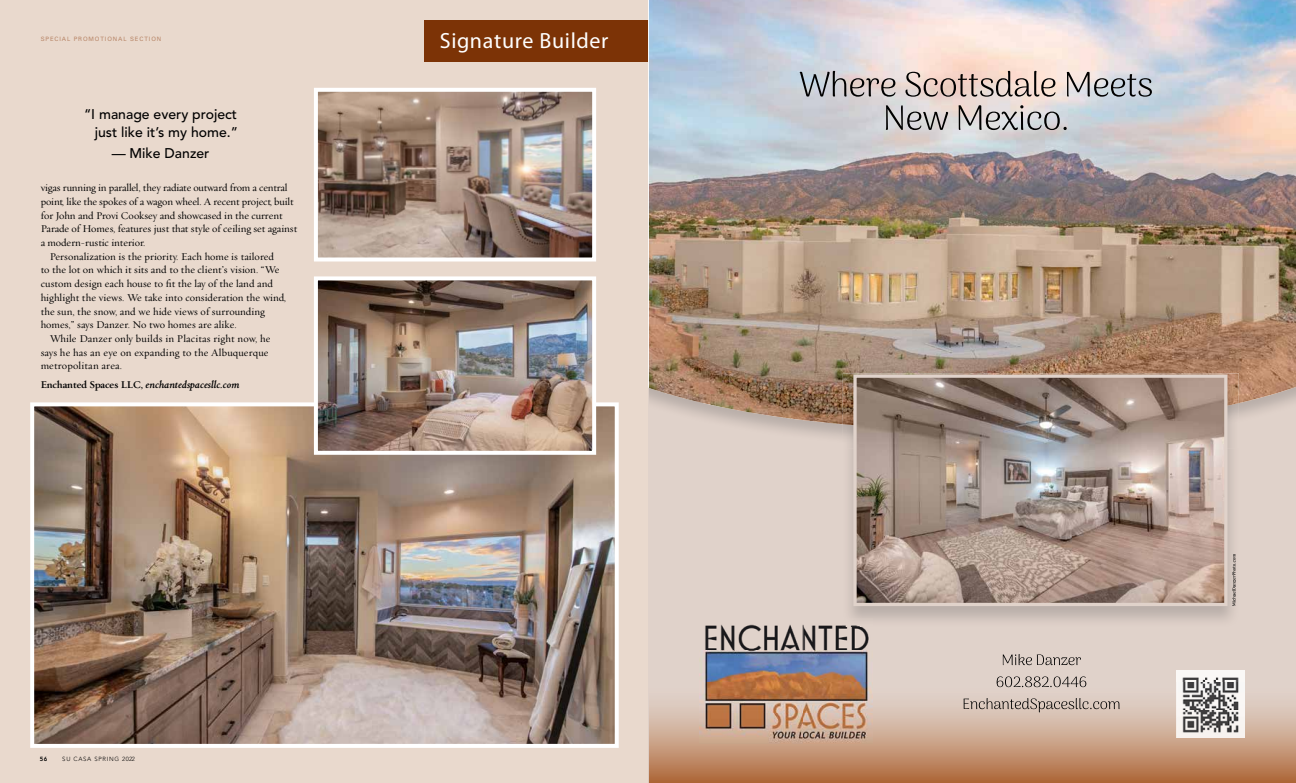
<style>
.page{position:relative;width:1296px;height:783px;background:#fff}
.page>*{position:absolute;margin:0;border:0;box-sizing:border-box;transform-origin:0 0}
.t1{font:22px "Myriad Pro";letter-spacing:.03em;color:#fff}
.t2{font:500 14px/18px "Avenir";color:#000;text-align:right}
.t3{font:10.5px "Natura Roman";color:#000}
.t4{font:10.5px "Natura Roman";letter-spacing:.02em;color:#000}
.t5{font:italic 700 10.5px "Natura";letter-spacing:-.01em;color:#000}
.t6{font:6px "Zurich BT";letter-spacing:.15em;color:#b88668}
.t7{font:300 6px "Avenir";letter-spacing:.12em;color:#000}
.t8{font:800 6px "Avenir";color:#000}
.s1{font-style:normal}
</style>
<div class="page">
<div style="left:0;top:0;width:648px;height:783px;background:#e9d9cd"></div>
<div style="left:424px;top:20px;width:224px;height:41px;background:#7c3306"></div>
<img style="left:319px;top:93px;width:272px;height:164px">
<div style="left:314px;top:88px;width:282px;height:174px;border:4px solid #fff"></div>
<img style="left:35px;top:407px;width:579px;height:336px">
<div style="left:30px;top:402px;width:589px;height:346px;border:4px solid #fff"></div>
<img style="left:319px;top:281px;width:272px;height:169px">
<div style="left:314px;top:276px;width:282px;height:179px;border:4px solid #fff"></div>
<div style="left:649px;top:295px;width:647px;height:488px;background:#e0d2ca"></div>
<img style="left:649px;top:682px;width:647px;height:101px">
<img style="left:672px;top:0;width:624px;height:430px">
<img style="left:649px;top:0;width:94px;height:411px">
<img style="left:843px;top:373px;width:396px;height:57px">
<svg style="left:853px;top:374px;width:375px;height:232px;background:#a59389"></svg>
<img style="left:700px;top:624px;width:173px;height:120px">
<img style="left:843px;top:618px;width:30px;height:9px">
<svg style="left:964px;top:698px;width:156px;height:14px"></svg>
<svg style="left:997px;top:676px;width:89px;height:11px"></svg>
<svg style="left:1003px;top:654px;width:78px;height:11px"></svg>
<svg style="left:1232px;top:554px;width:4px;height:52px"></svg>
<svg style="left:886px;top:105px;width:181px;height:25px;background:#b3b0b1"></svg>
<svg style="left:800px;top:71px;width:352px;height:26px;background:#b9aeac"></svg>
<img style="left:1176px;top:670px;width:68px;height:68px">
<p class="t6" style="left:41px;top:35px;width:122px">SPECIAL PROMOTIONAL SECTION</p>
<h1 class="t1" style="left:440px;top:27px;width:170px">Signature Builder</h1>
<h2 class="t2" style="left:84px;top:106px;width:156px">“I manage every project just like it’s my home.”</h2>
<h2 class="t2" style="left:112px;top:145px;width:99px">— Mike Danzer</h2>
<p class="t3" style="left:41px;top:181px;width:248px">vigas running in parallel, they radiate outward from a central</p>
<p class="t3" style="left:41px;top:195px;width:254px">point, like the spokes of a wagon wheel. A recent project, built</p>
<p class="t3" style="left:41px;top:209px;width:243px">for John and Provi Cooksey and showcased in the current</p>
<p class="t3" style="left:41px;top:223px;width:258px">Parade of Homes, features just that style of ceiling set against</p>
<p class="t3" style="left:41px;top:236px;width:106px">a modern-rustic interior.</p>
<p class="t3" style="left:50px;top:250px;width:226px">Personalization is the priority. Each home is tailored</p>
<p class="t3" style="left:41px;top:264px;width:240px">to the lot on which it sits and to the client’s vision. “We</p>
<p class="t3" style="left:41px;top:277px;width:234px">custom design each house to fit the lay of the land and</p>
<p class="t3" style="left:41px;top:291px;width:247px">highlight the views. We take into consideration the wind,</p>
<p class="t3" style="left:41px;top:305px;width:226px">the sun, the snow, and we hide views of surrounding</p>
<p class="t3" style="left:41px;top:318px;width:198px">homes,” says Danzer. No two homes are alike.</p>
<p class="t4" style="left:50px;top:332px;width:222px">While Danzer only builds in Placitas right now, he</p>
<p class="t4" style="left:41px;top:346px;width:229px">says he has an eye on expanding to the Albuquerque</p>
<p class="t4" style="left:41px;top:360px;width:83px">metropolitan area.</p>
<p class="t5" style="left:41px;top:380px;width:200px"><span class="s1">Enchanted Spaces LLC,</span> enchantedspacesllc.com</p>
<p class="t8" style="left:40px;top:755px;width:9px">56</p>
<p class="t7" style="left:62px;top:755px;width:74px">SU CASA SPRING 2022</p>
</div>
